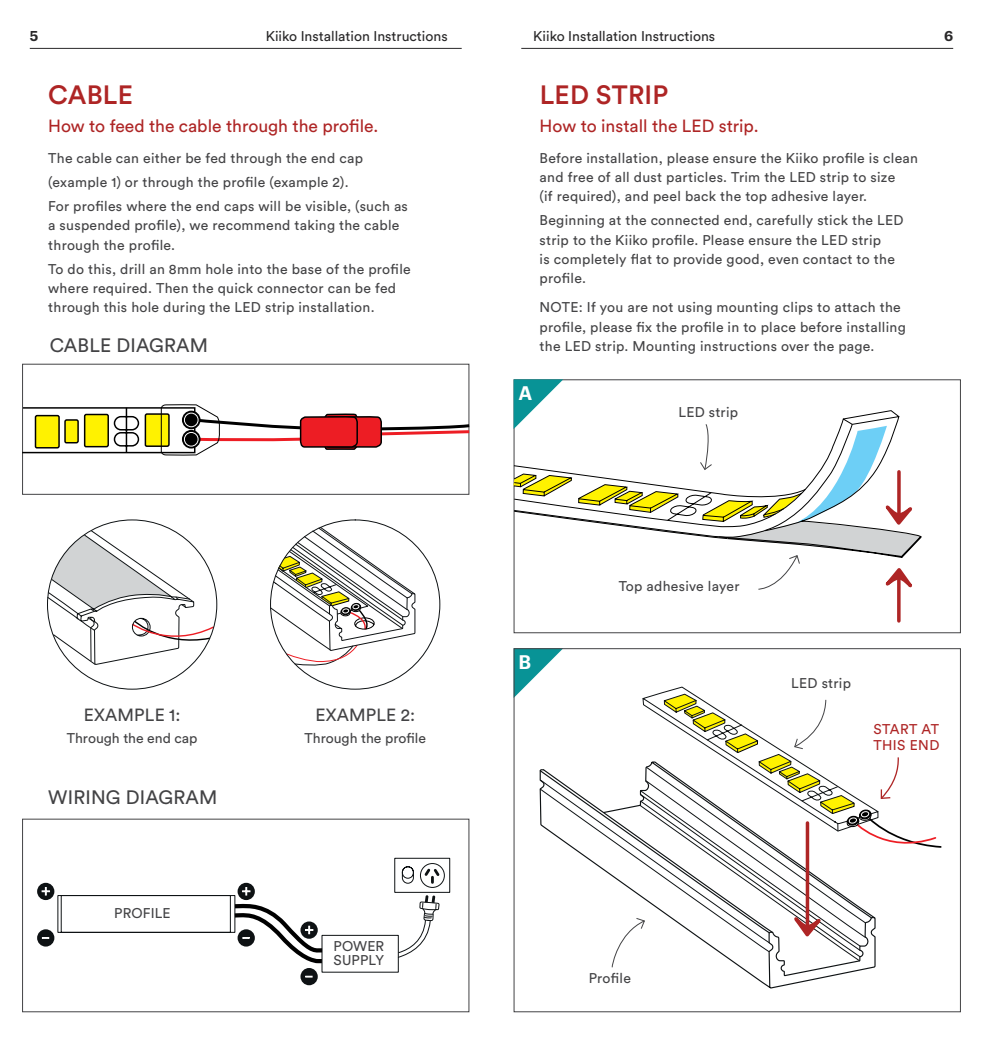
<style>
.page{position:relative;width:983px;height:1042px;background:#fff}
.page>*{position:absolute;margin:0;border:0;box-sizing:border-box;transform-origin:0 0}
.t1{font:500 26.25px "Circular Std";letter-spacing:.01em;color:#ae2525}
.t2{font:19.25px "Circular Std";letter-spacing:.01em;color:#434345}
.t3{font:600 19.25px "Graphik";color:#fff}
.t4{font:17.5px "Circular Std";color:#ae2525}
.t5{font:17.5px "Circular Std";letter-spacing:.01em;color:#434345}
.t6{font:14px/19.2px "Circular Std";letter-spacing:.02em;color:#434345}
.t7{font:14px "Circular Std";color:#292829}
.t8{font:14px "Circular Std";color:#434345}
.t9{font:14px/15.4px "Circular Std";letter-spacing:.03em;color:#ae2525}
.t10{font:600 14px "Graphik";color:#292829}
</style>
<div class="page">
<div style="left:22px;top:819px;width:447px;height:193px;border:1px solid #434345"></div>
<div style="left:22px;top:364px;width:447px;height:131px;border:1px solid #434345"></div>
<svg style="left:47px;top:529px;width:168px;height:136px"></svg>
<svg style="left:270px;top:526px;width:146px;height:140px"></svg>
<div style="left:37px;top:883px;width:17px;height:17px;background:#0e1214;border-radius:50%"></div>
<svg style="left:41px;top:887px;width:9px;height:9px"></svg>
<div style="left:37px;top:929px;width:17px;height:17px;background:#0e1214;border-radius:50%"></div>
<svg style="left:42px;top:937px;width:7px;height:2px"></svg>
<div style="left:321px;top:935px;width:77px;height:37px;background:#fff;border:1px solid #0e1214"></div>
<div style="left:394px;top:858px;width:56px;height:34px;border:1px solid #0e1214"></div>
<svg style="left:300px;top:968px;width:18px;height:17px"></svg>
<div style="left:237px;top:883px;width:18px;height:17px;background:#0e1214;border-radius:50%"></div>
<svg style="left:57px;top:887px;width:269px;height:78px"></svg>
<div style="left:420px;top:863px;width:24px;height:25px;border:1px solid #0e1214;border-radius:50%"></div>
<svg style="left:397px;top:866px;width:45px;height:92px"></svg>
<svg style="left:22px;top:404px;width:448px;height:52px"></svg>
<svg style="left:897px;top:590px;width:3px;height:31px"></svg>
<svg style="left:513px;top:379px;width:409px;height:211px"></svg>
<svg style="left:538px;top:968px;width:338px;height:45px"></svg>
<svg style="left:513px;top:648px;width:429px;height:320px"></svg>
<hr style="left:30px;top:48px;width:431px;height:1px;background:#292829">
<hr style="left:521px;top:48px;width:431px;height:1px;background:#292829">
<p class="t10" style="left:30px;top:25px;width:10px">5</p>
<p class="t7" style="left:266px;top:28px;width:183px">Kiiko Installation Instructions</p>
<p class="t7" style="left:533px;top:28px;width:183px">Kiiko Installation Instructions</p>
<p class="t10" style="left:943px;top:25px;width:11px">6</p>
<h1 class="t1" style="left:48px;top:78px;width:86px">CABLE</h1>
<p class="t4" style="left:48px;top:115px;width:331px">How to feed the cable through the profile.</p>
<p class="t6" style="left:48px;top:145px;width:361px;line-height:24.2px">The cable can either be fed through the end cap (example 1) or through the profile (example 2).<br>For profiles where the end caps will be visible, (such as</p>
<p class="t6" style="left:48px;top:216px;width:352px">a suspended profile), we recommend taking the cable through the profile.</p>
<p class="t6" style="left:48px;top:259px;width:364px">To do this, drill an 8mm hole into the base of the profile where required. Then the quick connector can be fed through this hole during the LED strip installation.</p>
<h2 class="t2" style="left:50px;top:333px;width:160px">CABLE DIAGRAM</h2>
<p class="t5" style="left:84px;top:704px;width:98px">EXAMPLE 1:</p>
<p class="t8" style="left:67px;top:730px;width:132px">Through the end cap</p>
<h2 class="t2" style="left:48px;top:786px;width:170px">WIRING DIAGRAM</h2>
<p class="t6" style="left:114px;top:904px;width:58px">PROFILE</p>
<p class="t5" style="left:315px;top:704px;width:101px">EXAMPLE 2:</p>
<p class="t8" style="left:304px;top:730px;width:123px">Through the profile</p>
<p class="t6" style="left:333px;top:939px;width:52px;line-height:14px">POWER<br>SUPPLY</p>
<h1 class="t1" style="left:539px;top:78px;width:130px">LED STRIP</h1>
<p class="t4" style="left:539px;top:115px;width:220px">How to install the LED strip.</p>
<p class="t6" style="left:539px;top:148px;width:380px">Before installation, please ensure the Kiiko profile is clean and free of all dust particles. Trim the LED strip to size<br>(if required), and peel back the top adhesive layer.</p>
<p class="t6" style="left:539px;top:211px;width:365px">Beginning at the connected end, carefully stick the LED strip to the Kiiko profile. Please ensure the LED strip<br>is completely flat to provide good, even contact to the profile.</p>
<p class="t6" style="left:539px;top:298px;width:367px">NOTE: If you are not using mounting clips to attach the profile, please fix the profile in to place before installing the LED strip. Mounting instructions over the page.</p>
<h2 class="t3" style="left:518px;top:378px;width:15px">A</h2>
<h2 class="t3" style="left:518px;top:647px;width:14px">B</h2>
<p class="t6" style="left:678px;top:403px;width:61px">LED strip</p>
<p class="t6" style="left:618px;top:576px;width:122px">Top adhesive layer</p>
<p class="t6" style="left:791px;top:673px;width:61px">LED strip</p>
<p class="t9" style="left:873px;top:721px;width:68px">START AT<br>THIS END</p>
<p class="t6" style="left:588px;top:968px;width:44px">Profile</p>
</div>
